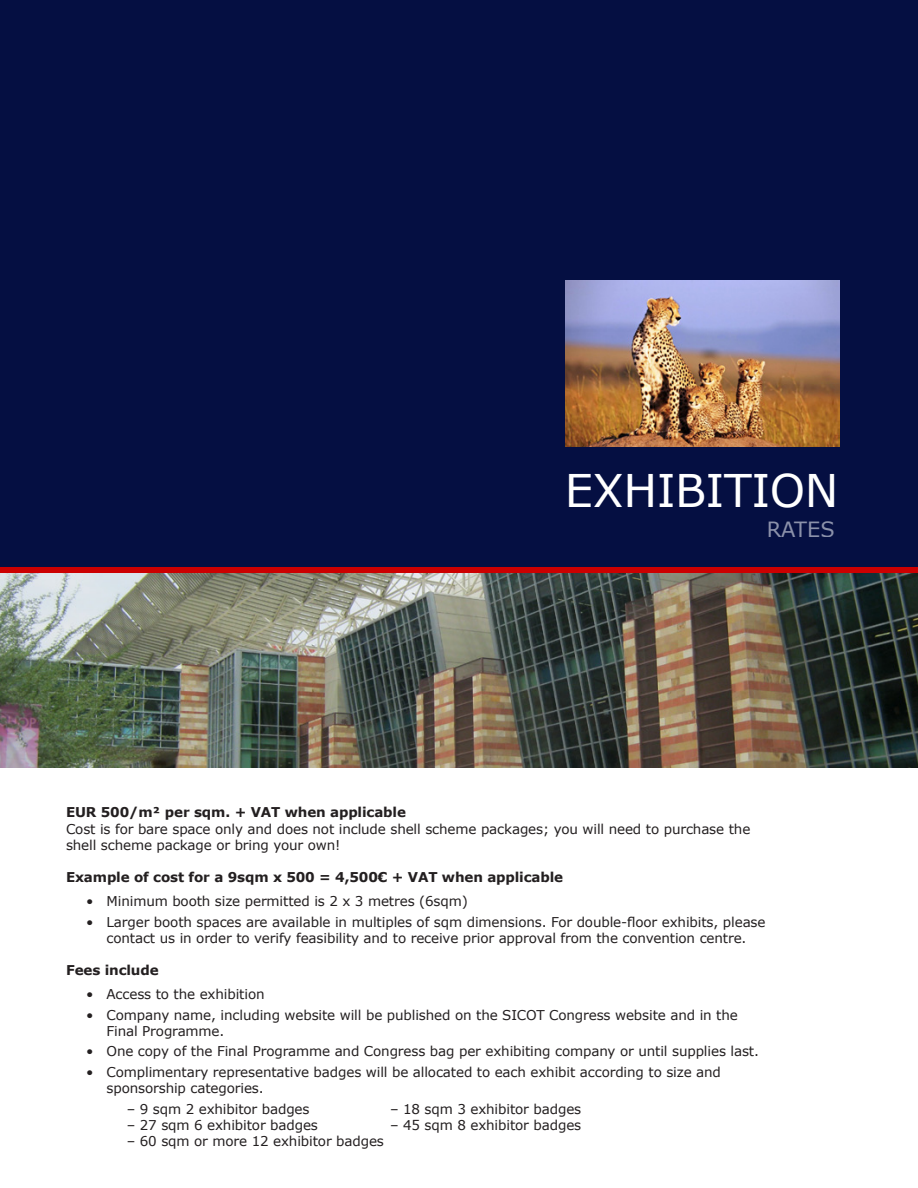
<style>
.page{position:relative;width:918px;height:1188px;background:#fff}
.page>*{position:absolute;margin:0;border:0;box-sizing:border-box;transform-origin:0 0}
.t1{font:45px "Verdana";letter-spacing:-.01em;color:#fff}
.t2{font:21px "Verdana";color:#9ba0b6}
.t3{font:13.5px/16.2px "Verdana";letter-spacing:-.01em;color:#231f20}
.t4{font:700 13.5px "Verdana";letter-spacing:-.01em;color:#231f20}
</style>
<div class="page">
<img style="left:0;top:572px;width:918px;height:196px">
<div style="left:0;top:0;width:918px;height:572px;background:#050f42"></div>
<img style="left:566px;top:280px;width:274px;height:167px">
<div style="left:0;top:567px;width:918px;height:5px;background:#cc0001"></div>
<h1 class="t1" style="left:565px;top:462px;width:275px">EXHIBITION</h1>
<h2 class="t2" style="left:766px;top:516px;width:70px">RATES</h2>
<p class="t4" style="left:66px;top:803px;width:342px">EUR 500/m² per sqm. + VAT when applicable</p>
<p class="t3" style="left:66px;top:820px;width:686px">Cost is for bare space only and does not include shell scheme packages; you will need to purchase the shell scheme package or bring your own!</p>
<p class="t4" style="left:66px;top:868px;width:499px">Example of cost for a 9sqm x 500 = 4,500€ + VAT when applicable</p>
<p class="t3" style="left:86px;top:892px;width:383px">• Minimum booth size permitted is 2 x 3 metres (6sqm)</p>
<p class="t3" style="left:86px;top:913px;width:681px;text-align:center">• Larger booth spaces are available in multiples of sqm dimensions. For double-floor exhibits, please contact us in order to verify feasibility and to receive prior approval from the convention centre.</p>
<p class="t4" style="left:66px;top:961px;width:94px">Fees include</p>
<p class="t3" style="left:86px;top:985px;width:180px">• Access to the exhibition</p>
<p class="t3" style="left:107px;top:1006px;width:633px;text-indent:-20px">• Company name, including website will be published on the SICOT Congress website and in the<br>Final Programme.</p>
<p class="t3" style="left:86px;top:1043px;width:674px">• One copy of the Final Programme and Congress bag per exhibiting company or until supplies last.</p>
<p class="t3" style="left:107px;top:1064px;width:616px;text-indent:-20px">• Complimentary representative badges will be allocated to each exhibit according to size and sponsorship categories.</p>
<p class="t3" style="left:127px;top:1101px;width:184px">– 9 sqm 2 exhibitor badges</p>
<p class="t3" style="left:390px;top:1101px;width:193px">– 18 sqm 3 exhibitor badges</p>
<p class="t3" style="left:127px;top:1117px;width:193px">– 27 sqm 6 exhibitor badges</p>
<p class="t3" style="left:390px;top:1117px;width:193px">– 45 sqm 8 exhibitor badges</p>
<p class="t3" style="left:127px;top:1133px;width:259px">– 60 sqm or more 12 exhibitor badges</p>
</div>
